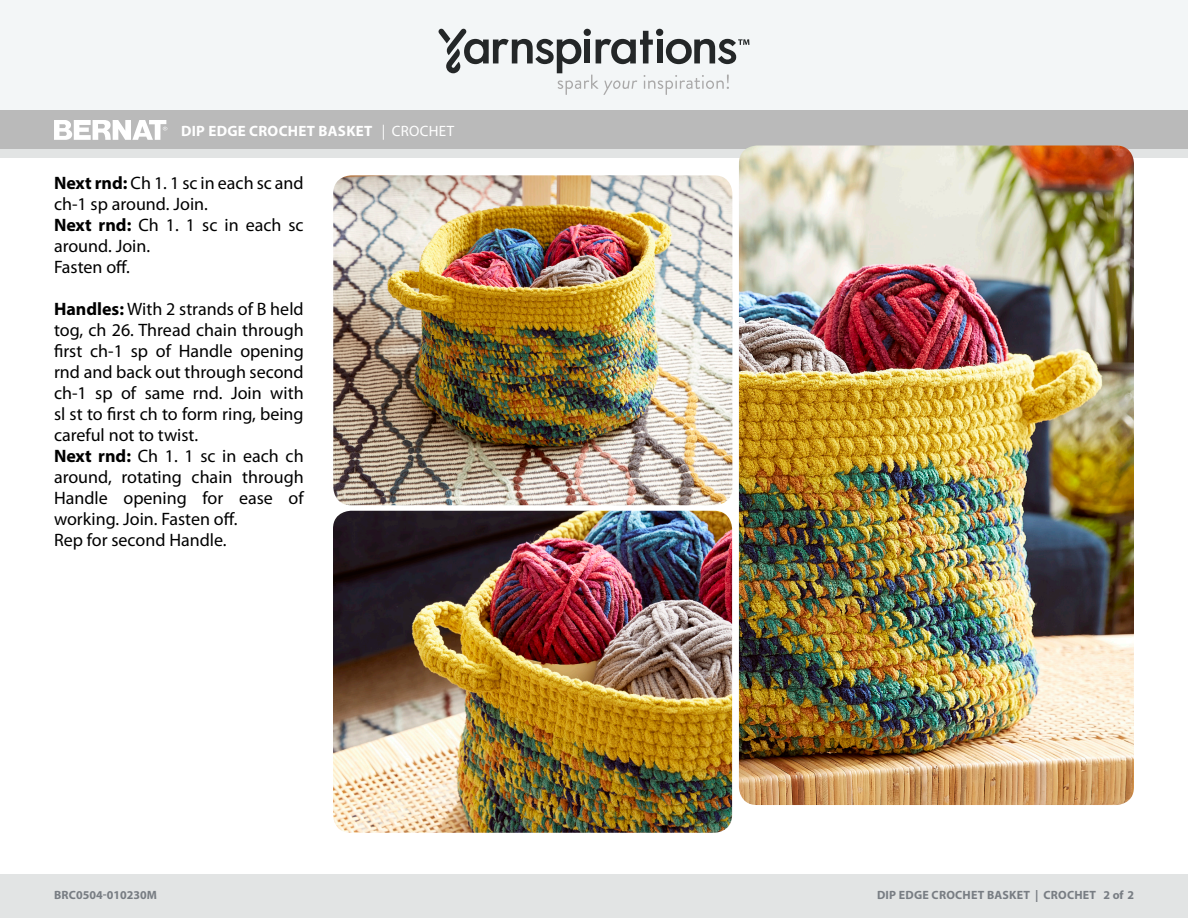
<style>
.page{position:relative;width:1188px;height:918px;background:#fff}
.page>*{position:absolute;margin:0;border:0;box-sizing:border-box;transform-origin:0 0}
.t1{font:18px/21px "Myriad Pro";color:#000}
.Pattern_Title{font:700 15px "Myriad Pro";letter-spacing:.02em;color:#fff}
.t2{font:700 12px "Myriad Pro";letter-spacing:.02em;color:#787d83}
.t3{font:700 12px "Myriad Pro";color:#787d83}
.s1{font-weight:400}
.s2{font-weight:700}
</style>
<div class="page">
<div style="left:0;top:875px;width:1188px;height:43px;background:#e2e4e4"></div>
<div style="left:0;top:149px;width:1188px;height:9px;background:#e2e4e4"></div>
<div style="left:0;top:0;width:1188px;height:111px;background:#f3f6f7"></div>
<div style="left:0;top:111px;width:1188px;height:38px;background:#bababa"></div>
<svg style="left:438px;top:29px;width:311px;height:66px"></svg>
<svg style="left:54px;top:120px;width:113px;height:20px"></svg>
<img style="left:739px;top:146px;width:395px;height:659px">
<img style="left:333px;top:175px;width:399px;height:330px">
<img style="left:333px;top:511px;width:399px;height:322px">
<p class="Pattern_Title" style="left:181px;top:121px;width:275px">DIP EDGE CROCHET BASKET <span class="s1">| CROCHET</span></p>
<p class="t1" style="left:54px;top:172px;width:251px"><span class="s2">Next rnd:</span> Ch 1. 1 sc in each sc and ch-1 sp around. Join.</p>
<p class="t1" style="left:54px;top:214px;width:251px"><span class="s2">Next rnd:</span> Ch 1. 1 sc in each sc around. Join.</p>
<p class="t1" style="left:54px;top:256px;width:77px">Fasten off.</p>
<p class="t1" style="left:54px;top:298px;width:251px;text-align:justify"><span class="s2">Handles:</span> With 2 strands of B held tog, ch 26. Thread chain through first ch-1 sp of Handle opening rnd and back out through second ch-1 sp of same rnd. Join with sl st to first ch to form ring, being careful not to twist.</p>
<p class="t1" style="left:54px;top:445px;width:251px;text-align:justify"><span class="s2">Next rnd:</span> Ch 1. 1 sc in each ch around, rotating chain through Handle opening for ease of working. Join. Fasten off.</p>
<p class="t1" style="left:54px;top:529px;width:174px">Rep for second Handle.</p>
<p class="t3" style="left:54px;top:887px;width:105px">BRC0504-010230M</p>
<p class="t2" style="left:877px;top:887px;width:258px">DIP EDGE CROCHET BASKET | CROCHET 2 of 2</p>
</div>
